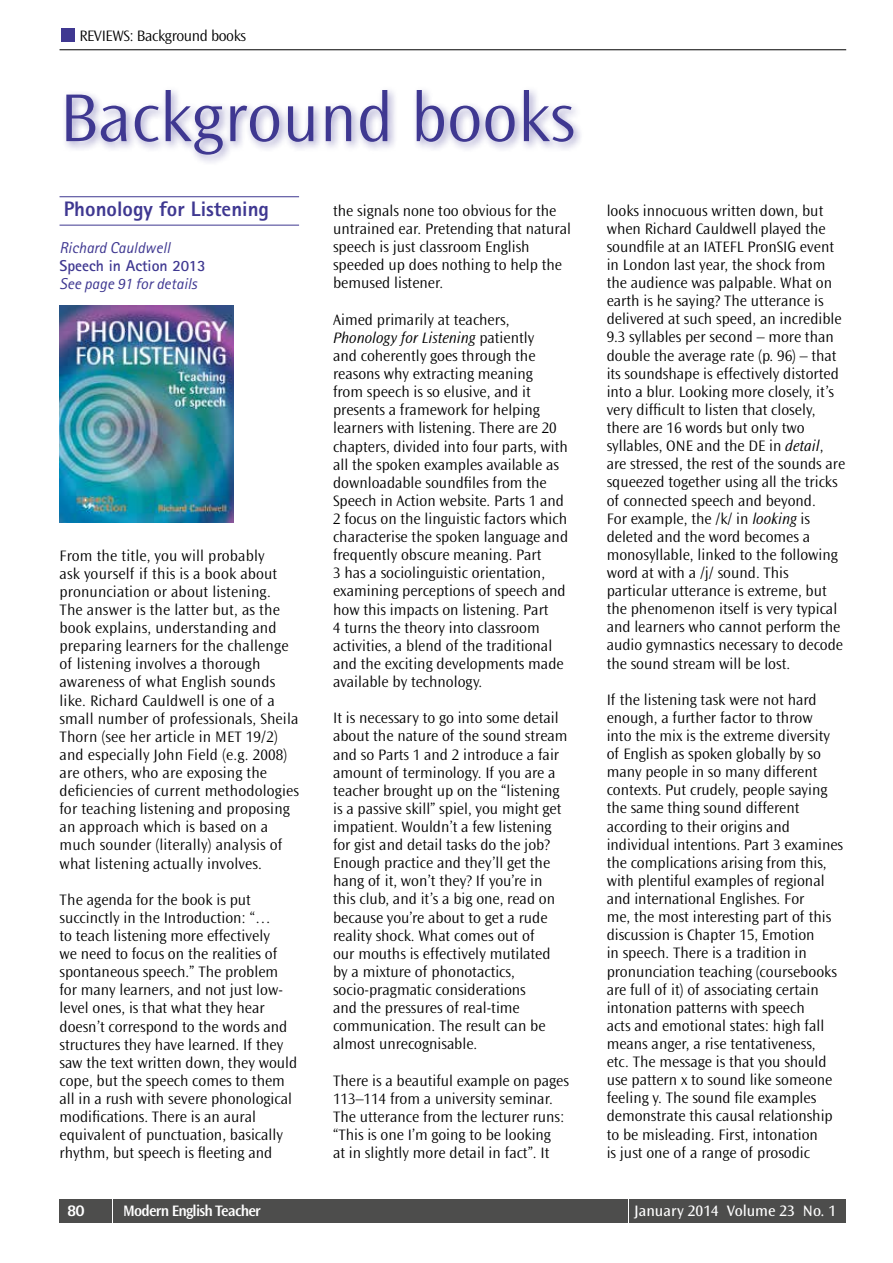
<style>
.page{position:relative;width:893px;height:1263px;background:#fff}
.page>*{position:absolute;margin:0;border:0;box-sizing:border-box;transform-origin:0 0}
.t1{font:300 70.5px "Ocean Sans Std";color:#3f3891}
.t2{font:800 21px "Rotis Sans Serif Std";color:#3f3891}
.t3{font:800 16.5px "Rotis Sans Serif Std";color:#fff}
.t4{font:300 15.75px/18.1px "Ocean Sans Std";color:#000}
.t5{font:italic 15.75px "Rotis Sans Serif Std";color:#3f3891}
.t6{font:300 15.75px "Ocean Sans Std";letter-spacing:-.025em;color:#000}
.t7{font:15.75px "Ocean Sans Std";color:#fff}
.t8{font:600 15.75px "Ocean Sans Std";letter-spacing:-.05em;color:#fff}
.t9{font:700 15.75px "Rotis Sans Serif Std";color:#3f3891}
.s1{font-style:italic}
</style>
<div class="page">
<hr style="left:60px;top:49px;width:786px;height:1px;background:#000">
<div style="left:62px;top:28px;width:13px;height:14px;background:#3f3891"></div>
<div style="left:62px;top:85px;width:522px;height:81px;background:#3f3891;opacity:.5"></div>
<hr style="left:60px;top:196px;width:239px;height:1px;background:#3f3891">
<hr style="left:60px;top:225px;width:239px;height:1px;background:#3f3891">
<img style="left:60px;top:306px;width:174px;height:217px">
<div style="left:60px;top:1199px;width:52px;height:23px;background:#4d4d4c"></div>
<div style="left:113px;top:1199px;width:515px;height:23px;background:#4d4d4c"></div>
<div style="left:629px;top:1199px;width:217px;height:23px;background:#4d4d4c"></div>
<p class="t6" style="left:79px;top:27px;width:168px">REVIEWS: Background books</p>
<h1 class="t1" style="left:60px;top:79px;width:517px">Background books</h1>
<h2 class="t2" style="left:64px;top:196px;width:207px">Phonology for Listening</h2>
<p class="t5" style="left:60px;top:238px;width:112px">Richard Cauldwell</p>
<p class="t9" style="left:60px;top:255px;width:148px">Speech in Action 2013</p>
<p class="t5" style="left:60px;top:274px;width:139px">See page 91 for details</p>
<p class="t4" style="left:60px;top:546px;width:241px">From the title, you will probably<br>ask yourself if this is a book about pronunciation or about listening.<br>The answer is the latter but, as the book explains, understanding and preparing learners for the challenge of listening involves a thorough awareness of what English sounds like. Richard Cauldwell is one of a small number of professionals, Sheila Thorn (see her article in MET 19/2) and especially John Field (e.g. 2008) are others, who are exposing the deficiencies of current methodologies for teaching listening and proposing an approach which is based on a much sounder (literally) analysis of what listening actually involves.</p>
<p class="t4" style="left:60px;top:891px;width:239px">The agenda for the book is put succinctly in the Introduction: “…<br>to teach listening more effectively<br>we need to focus on the realities of spontaneous speech.” The problem for many learners, and not just low&shy;level ones, is that what they hear doesn’t correspond to the words and structures they have learned. If they saw the text written down, they would cope, but the speech comes to them all in a rush with severe phonological modifications. There is an aural equivalent of punctuation, basically rhythm, but speech is fleeting and</p>
<p class="t4" style="left:333px;top:202px;width:239px">the signals none too obvious for the untrained ear. Pretending that natural speech is just classroom English speeded up does nothing to help the bemused listener.</p>
<p class="t4" style="left:333px;top:311px;width:237px">Aimed primarily at teachers, <span class="s1">Phonology for Listening</span> patiently<br>and coherently goes through the reasons why extracting meaning<br>from speech is so elusive, and it presents a framework for helping learners with listening. There are 20 chapters, divided into four parts, with all the spoken examples available as downloadable soundfiles from the Speech in Action website. Parts 1 and 2 focus on the linguistic factors which characterise the spoken language and frequently obscure meaning. Part<br>3 has a sociolinguistic orientation, examining perceptions of speech and how this impacts on listening. Part<br>4 turns the theory into classroom activities, a blend of the traditional and the exciting developments made available by technology.</p>
<p class="t4" style="left:333px;top:709px;width:236px">It is necessary to go into some detail about the nature of the sound stream and so Parts 1 and 2 introduce a fair amount of terminology. If you are a teacher brought up on the “listening is a passive skill” spiel, you might get impatient. Wouldn’t a few listening for gist and detail tasks do the job?<br>Enough practice and they’ll get the hang of it, won’t they? If you’re in this club, and it’s a big one, read on because you’re about to get a rude reality shock. What comes out of<br>our mouths is effectively mutilated by a mixture of phonotactics, socio-pragmatic considerations<br>and the pressures of real-time communication. The result can be almost unrecognisable.</p>
<p class="t4" style="left:333px;top:1071px;width:237px">There is a beautiful example on pages 113–114 from a university seminar.<br>The utterance from the lecturer runs: “This is one I’m going to be looking<br>at in slightly more detail in fact”. It</p>
<p class="t4" style="left:607px;top:202px;width:240px">looks innocuous written down, but when Richard Cauldwell played the soundfile at an IATEFL PronSIG event in London last year, the shock from the audience was palpable. What on earth is he saying? The utterance is delivered at such speed, an incredible 9.3 syllables per second – more than double the average rate (p. 96) – that its soundshape is effectively distorted into a blur. Looking more closely, it’s very difficult to listen that closely, there are 16 words but only two syllables, ONE and the DE in <span class="s1">detail</span>, are stressed, the rest of the sounds are squeezed together using all the tricks of connected speech and beyond.<br>For example, the /k/ in <span class="s1">looking</span> is deleted and the word becomes a monosyllable, linked to the following word at with a /j/ sound. This particular utterance is extreme, but the phenomenon itself is very typical and learners who cannot perform the audio gymnastics necessary to decode the sound stream will be lost.</p>
<p class="t4" style="left:607px;top:691px;width:238px">If the listening task were not hard enough, a further factor to throw<br>into the mix is the extreme diversity of English as spoken globally by so many people in so many different contexts. Put crudely, people saying the same thing sound different according to their origins and individual intentions. Part 3 examines the complications arising from this, with plentiful examples of regional and international Englishes. For<br>me, the most interesting part of this discussion is Chapter 15, Emotion<br>in speech. There is a tradition in pronunciation teaching (coursebooks are full of it) of associating certain intonation patterns with speech<br>acts and emotional states: high fall means anger, a rise tentativeness,<br>etc. The message is that you should use pattern x to sound like someone feeling y. The sound file examples demonstrate this causal relationship to be misleading. First, intonation<br>is just one of a range of prosodic</p>
<p class="t3" style="left:67px;top:1200px;width:19px">80</p>
<p class="t8" style="left:123px;top:1202px;width:139px">Modern English Teacher</p>
<p class="t7" style="left:634px;top:1202px;width:203px">January 2014 Volume 23 No. 1</p>
</div>
